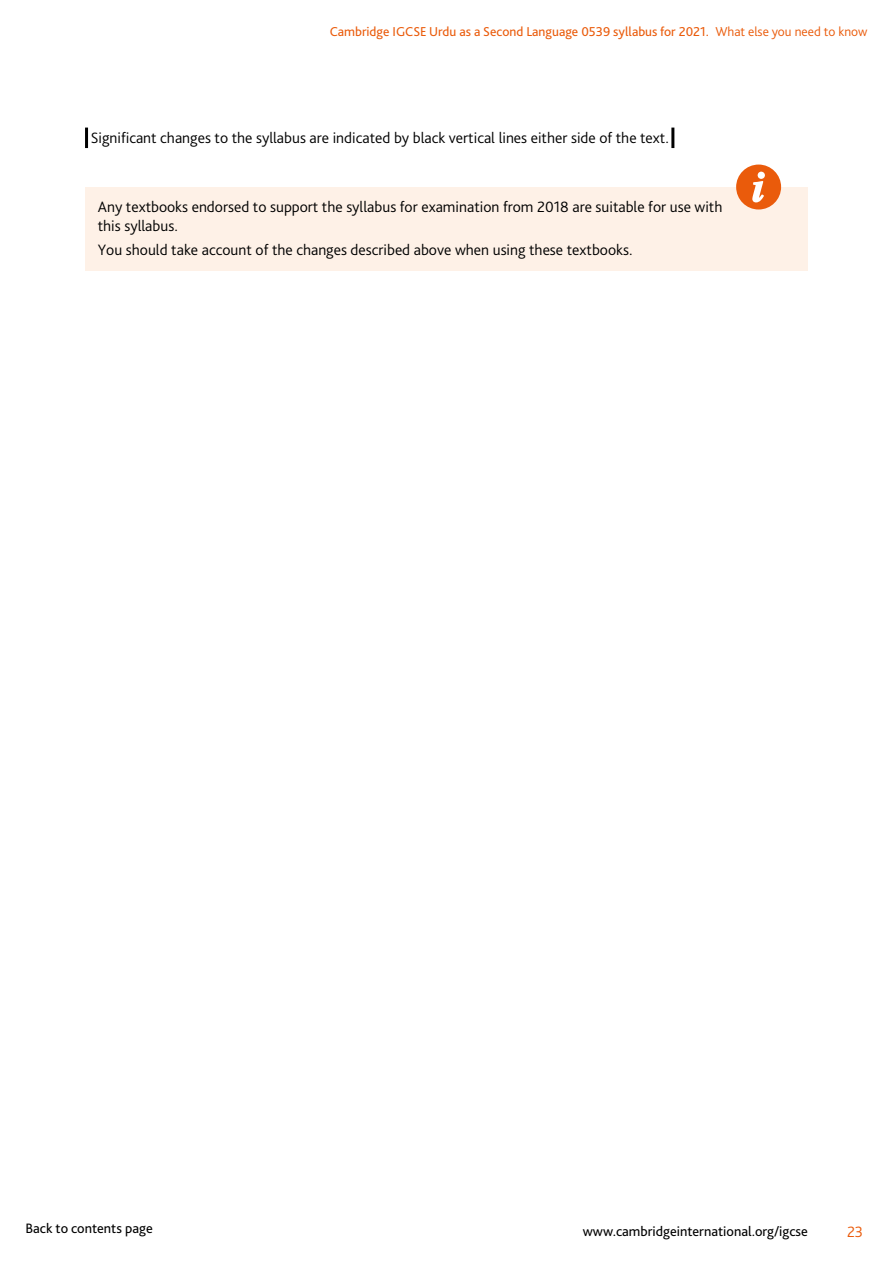
<style>
.page{position:relative;width:893px;height:1263px;background:#fff}
.page>*{position:absolute;margin:0;border:0;box-sizing:border-box;transform-origin:0 0}
.t1{font:300 15.75px/19.5px "Bliss Pro";color:#000}
.t2{font:300 15.75px "Bliss Pro";color:#ea5b0b}
.t3{font:14.25px "Bliss Pro";color:#000}
.t4{font:13.5px "Bliss Pro";color:#ea5b0b}
.s1{font-weight:300}
</style>
<div class="page">
<hr style="left:85px;top:128px;width:3px;height:20px;background:#000">
<hr style="left:671px;top:128px;width:3px;height:20px;background:#000">
<div style="left:85px;top:187px;width:723px;height:84px;background:#fef1e7"></div>
<svg style="left:736px;top:165px;width:45px;height:45px"></svg>
<p class="t4" style="left:330px;top:23px;width:539px">Cambridge IGCSE Urdu as a Second Language 0539 syllabus for 2021. <span class="s1">What else you need to know</span></p>
<p class="t1" style="left:91px;top:128px;width:580px">Significant changes to the syllabus are indicated by black vertical lines either side of the text.</p>
<p class="t1" style="left:98px;top:197px;width:626px">Any textbooks endorsed to support the syllabus for examination from 2018 are suitable for use with this syllabus.</p>
<p class="t1" style="left:98px;top:240px;width:536px">You should take account of the changes described above when using these textbooks.</p>
<p class="t3" style="left:26px;top:1219px;width:129px">Back to contents page</p>
<p class="t3" style="left:583px;top:1222px;width:227px">www.cambridgeinternational.org/igcse</p>
<p class="t2" style="left:847px;top:1222px;width:18px">23</p>
</div>
